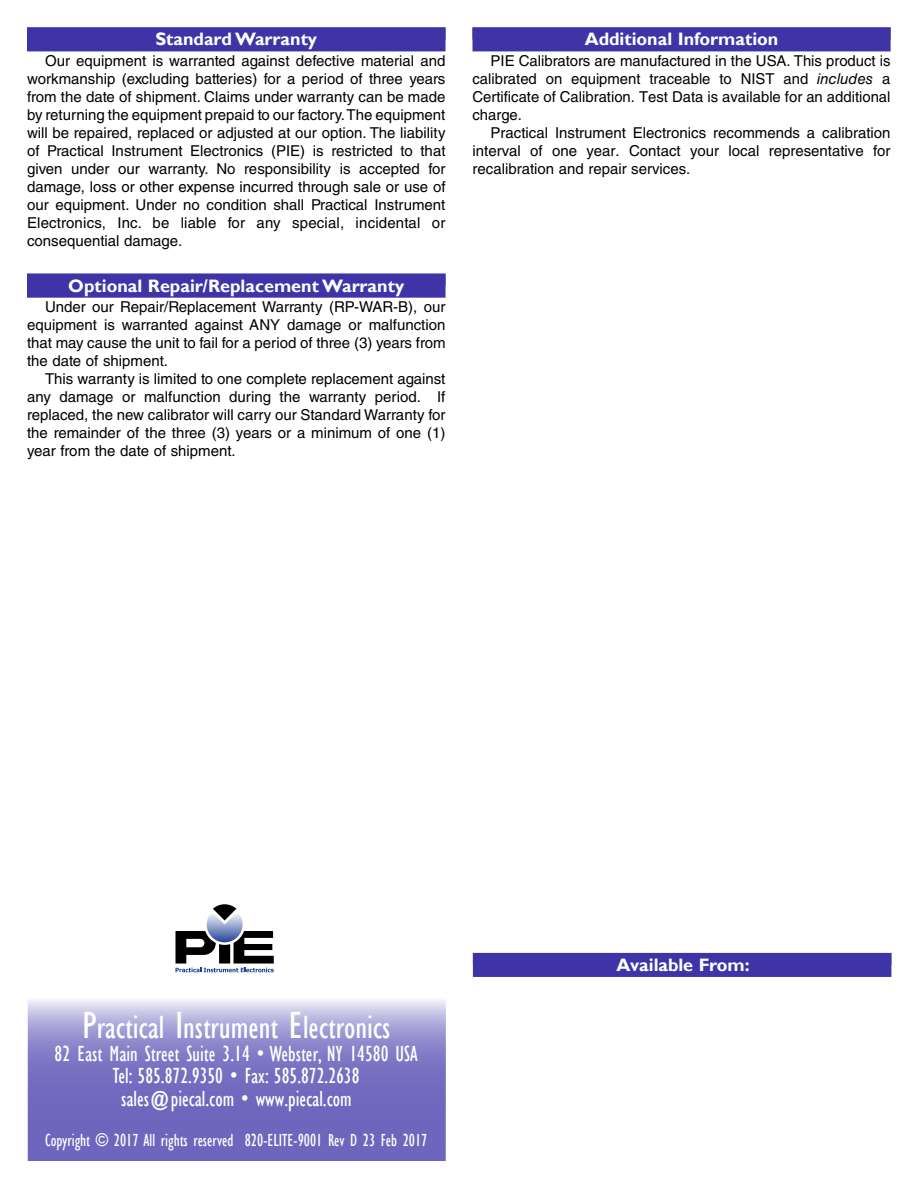
<style>
.page{position:relative;width:918px;height:1188px;background:#fff}
.page>*{position:absolute;margin:0;border:0;box-sizing:border-box;transform-origin:0 0}
.t1{font:condensed 33px "Gill Sans";color:#fff}
.t2{font:condensed 22.5px/22.5px "Gill Sans";color:#fff;text-align:center;scale:.95 1}
.t3{font:700 18px "Gill Sans";color:#fff}
.t4{font:condensed 18px "Gill Sans";color:#fff;scale:.94 1}
.t5{font:15px/18px "Helvetica LT Std";color:#000;text-align:justify}
.s1{font-style:italic}
.s2{font-size:39px}
</style>
<div class="page">
<div style="left:27px;top:27px;width:419px;height:24px;background:#3e34a8"></div>
<div style="left:27px;top:274px;width:419px;height:24px;background:#3e34a8"></div>
<div style="left:472px;top:27px;width:419px;height:24px;background:#3e34a8"></div>
<div style="left:473px;top:953px;width:418px;height:24px;background:#3e34a8"></div>
<svg style="left:176px;top:904px;width:98px;height:68px"></svg>
<svg style="left:28px;top:1000px;width:418px;height:161px;background:#867fc8"></svg>
<p class="t3" style="left:155px;top:29px;width:163px">Standard Warranty</p>
<p class="t5" style="left:27px;top:52px;width:420px;text-indent:18px">Our equipment is warranted against defective material and workmanship (excluding batteries) for a period of three years from the date of shipment. Claims under warranty can be made by returning the equipment prepaid to our factory. The equipment will be repaired, replaced or adjusted at our option. The liability of Practical Instrument Electronics (PIE) is restricted to that given under our warranty. No responsibility is accepted for damage, loss or other expense incurred through sale or use of our equipment. Under no condition shall Practical Instrument Electronics, Inc. be liable for any special, incidental or consequential damage.</p>
<p class="t3" style="left:68px;top:275px;width:337px">Optional Repair/Replacement Warranty</p>
<p class="t5" style="left:27px;top:298px;width:420px;text-indent:18px">Under our Repair/Replacement Warranty (RP-WAR-B), our equipment is warranted against ANY damage or malfunction that may cause the unit to fail for a period of three (3) years from the date of shipment.</p>
<p class="t5" style="left:27px;top:370px;width:420px;text-indent:18px">This warranty is limited to one complete replacement against any damage or malfunction during the warranty period. If replaced, the new calibrator will carry our Standard Warranty for the remainder of the three (3) years or a minimum of one (1) year from the date of shipment.</p>
<p class="t3" style="left:585px;top:29px;width:195px">Additional Information</p>
<p class="t5" style="left:473px;top:52px;width:420px;text-indent:18px">PIE Calibrators are manufactured in the USA. This product is calibrated on equipment traceable to NIST and <span class="s1">includes</span> a Certificate of Calibration. Test Data is available for an additional charge.</p>
<p class="t5" style="left:472px;top:124px;width:420px;text-indent:18px">Practical Instrument Electronics recommends a calibration interval of one year. Contact your local representative for recalibration and repair services.</p>
<h1 class="t1" style="left:82px;top:1008px;width:310px"><span class="s2">P</span>ractical <span class="s2">I</span>nstrument <span class="s2">E</span>lectronics</h1>
<h2 class="t2" style="left:55px;top:1042px;width:384px">82 East Main Street Suite 3.14 • Webster, NY 14580 USA<br>Tel: 585.872.9350 • Fax: 585.872.2638 sales@piecal.com • www.piecal.com</h2>
<p class="t4" style="left:45px;top:1130px;width:408px">Copyright © 2017 All rights reserved 820-ELITE-9001 Rev D 23 Feb 2017</p>
<p class="t3" style="left:616px;top:954px;width:135px">Available From:</p>
</div>
